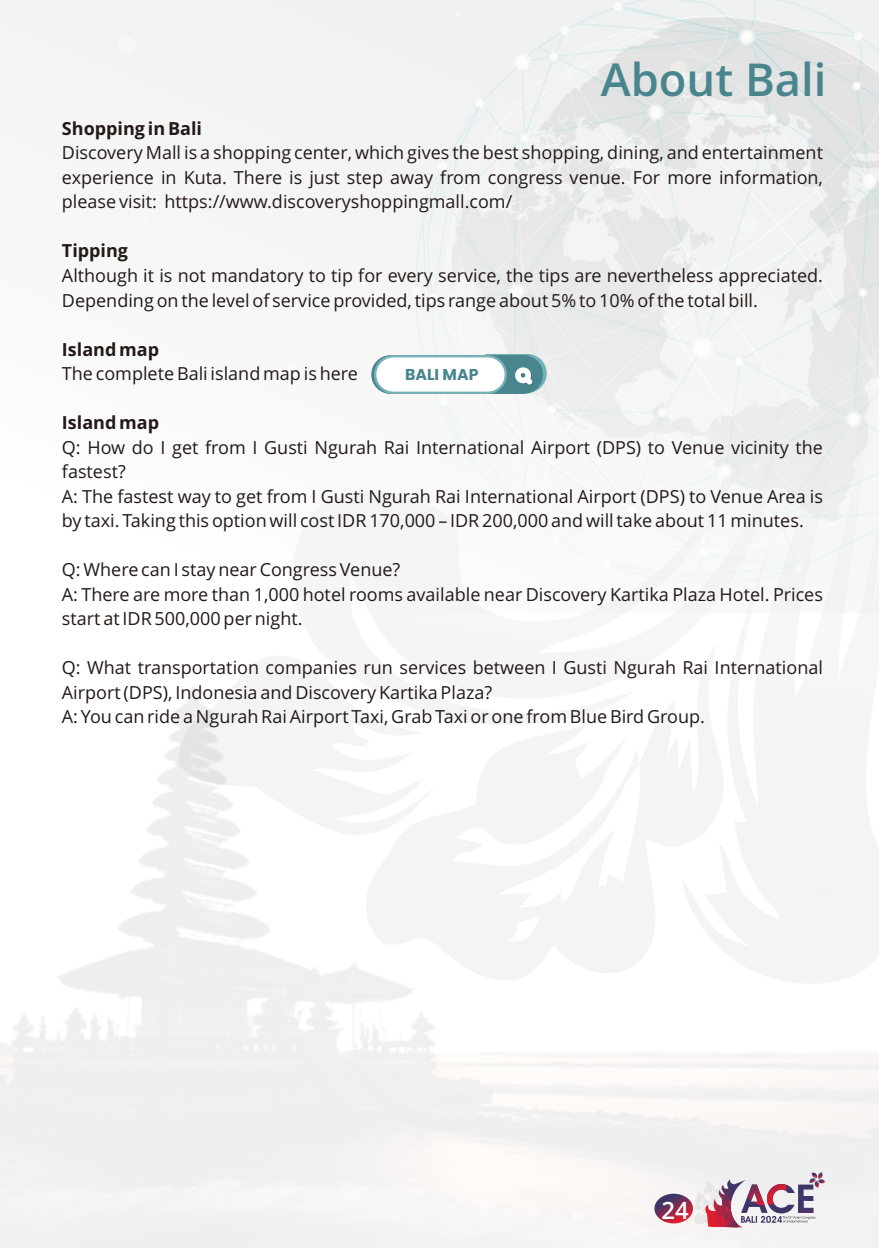
<style>
.page{position:relative;width:879px;height:1248px;background:#fff}
.page>*{position:absolute;margin:0;border:0;box-sizing:border-box;transform-origin:0 0}
.t1{font:600 45.2px "Open Sans";color:#48858c}
.t2{font:600 23.8px "Open Sans";color:#fff}
.t3{font:18px/24.6px "Open Sans";color:#231916}
.t4{font:700 18px "Open Sans";color:#231916}
.t5{font:700 15.8px "Poppins";color:#48858c}
</style>
<div class="page">
<img style="left:0;top:0;width:878px;height:288px">
<svg style="left:681px;top:215px;width:197px;height:398px;fill:#f2f2f2"></svg>
<svg style="left:308px;top:288px;width:478px;height:325px;fill:#f6f6f6"></svg>
<img style="left:0;top:656px;width:878px;height:591px">
<svg style="left:693px;top:1170px;width:142px;height:57px"></svg>
<svg style="left:654px;top:1193px;width:39px;height:30px"></svg>
<svg style="left:374px;top:354px;width:173px;height:40px"></svg>
<h1 class="t1" style="left:601px;top:62px;width:227px">About Bali</h1>
<p class="t4" style="left:62px;top:121px;width:142px">Shopping in Bali</p>
<p class="t3" style="left:62px;top:142px;width:762px;text-align:justify">Discovery Mall is a shopping center, which gives the best shopping, dining, and entertainment experience in Kuta. There is just step away from congress venue. For more information, please visit: https://www.discoveryshoppingmall.com/</p>
<p class="t4" style="left:62px;top:244px;width:68px">Tipping</p>
<p class="t3" style="left:62px;top:265px;width:762px">Although it is not mandatory to tip for every service, the tips are nevertheless appreciated.<br>Depending on the level of service provided, tips range about 5% to 10% of the total bill.</p>
<p class="t4" style="left:62px;top:342px;width:99px">Island map</p>
<p class="t3" style="left:62px;top:363px;width:297px">The complete Bali island map is here</p>
<p class="t4" style="left:62px;top:415px;width:99px">Island map</p>
<p class="t3" style="left:62px;top:436px;width:762px">Q: How do I get from I Gusti Ngurah Rai International Airport (DPS) to Venue vicinity the fastest?<br>A: The fastest way to get from I Gusti Ngurah Rai International Airport (DPS) to Venue Area is by taxi. Taking this option will cost IDR 170,000 – IDR 200,000 and will take about 11 minutes.</p>
<p class="t3" style="left:62px;top:559px;width:762px">Q: Where can I stay near Congress Venue?<br>A: There are more than 1,000 hotel rooms available near Discovery Kartika Plaza Hotel. Prices start at IDR 500,000 per night.</p>
<p class="t3" style="left:62px;top:657px;width:762px">Q: What transportation companies run services between I Gusti Ngurah Rai International<br>Airport (DPS), Indonesia and Discovery Kartika Plaza?<br>A: You can ride a Ngurah Rai Airport Taxi, Grab Taxi or one from Blue Bird Group.</p>
<p class="t5" style="left:405px;top:363px;width:75px">BALI MAP</p>
<h2 class="t2" style="left:661px;top:1200px;width:29px">24</h2>
</div>
